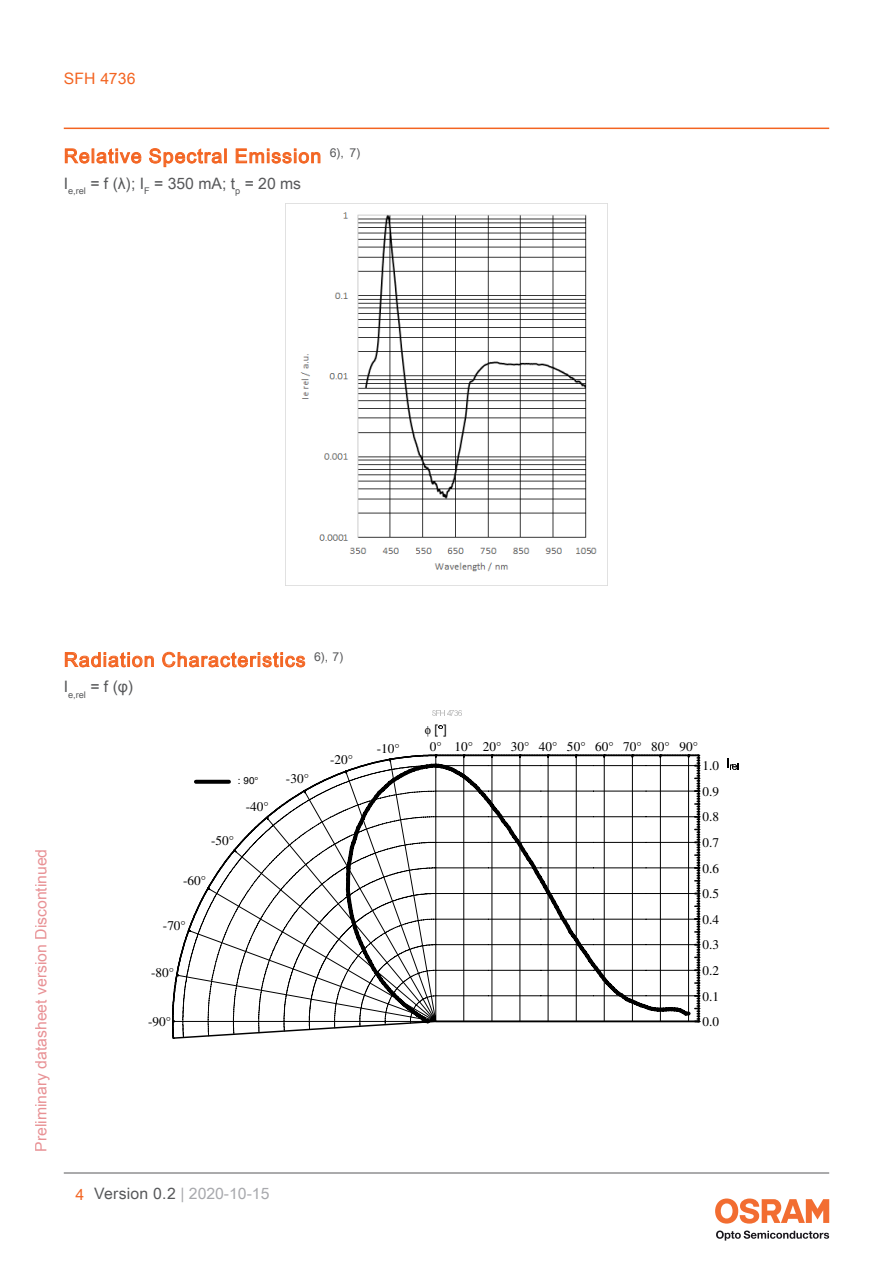
<style>
.page{position:relative;width:893px;height:1263px;background:#fff}
.page>*{position:absolute;margin:0;border:0;box-sizing:border-box;transform-origin:0 0}
.t1{font:19.5px "Arial Unicode MS";letter-spacing:.055em;color:#f36421}
.t2{font:15.75px "Arial Unicode MS";color:#d1232a}
.t3{font:15.75px "Arial Unicode MS";color:#57585a}
.t4{font:15.75px "Arial Unicode MS";color:#a8a9ad}
.t5{font:15.75px "Arial Unicode MS";letter-spacing:.005em;color:#f36421}
.t6{font:13.35px "Times";color:#000}
.t7{font:13.2px "Helvetica";color:#000}
.t8{font:9.9px "Helvetica";color:#000}
.s1{color:#f36421}
.s2{color:#57585a}
</style>
<div class="page">
<hr style="left:64px;top:128px;width:765px;height:1px;background:#f36421">
<hr style="left:64px;top:1173px;width:765px;height:1px;background:#57585a">
<svg style="left:716px;top:1230px;width:113px;height:10px"></svg>
<svg style="left:715px;top:1198px;width:114px;height:25px"></svg>
<svg style="left:65px;top:148px;width:77px;height:16px"></svg>
<svg style="left:149px;top:148px;width:74px;height:19px"></svg>
<div style="left:224px;top:148px;width:3px;height:15px;border:1px solid #f36421"></div>
<svg style="left:235px;top:148px;width:86px;height:16px"></svg>
<img style="left:285px;top:204px;width:322px;height:382px">
<svg style="left:65px;top:652px;width:89px;height:16px"></svg>
<svg style="left:162px;top:651px;width:144px;height:17px"></svg>
<svg style="left:432px;top:710px;width:29px;height:6px"></svg>
<svg style="left:182px;top:851px;width:162px;height:187px"></svg>
<svg style="left:233px;top:808px;width:44px;height:61px"></svg>
<svg style="left:728px;top:758px;width:10px;height:12px"></svg>
<svg style="left:277px;top:754px;width:423px;height:274px"></svg>
<svg style="left:196px;top:780px;width:33px;height:4px"></svg>
<p class="t5" style="left:64px;top:67px;width:73px">SFH 4736</p>
<h1 class="t1" style="left:64px;top:142px;width:298px">Relative Spectral Emission <sup>6),</sup> <sup>7)</sup></h1>
<p class="t3" style="left:64px;top:172px;width:239px">I<sub>e,rel</sub> = f (λ); I<sub>F</sub> = 350 mA; t<sub>p</sub> = 20 ms</p>
<h1 class="t1" style="left:64px;top:645px;width:281px">Radiation Characteristics <sup>6),</sup> <sup>7)</sup></h1>
<p class="t3" style="left:64px;top:675px;width:71px">I<sub>e,rel</sub> = f (φ)</p>
<p class="t2" style="left:29px;top:1152px;width:304px;rotate:-90deg">Preliminary datasheet version Discontinued</p>
<p class="t8" style="left:238px;top:775px;width:22px">: 90°</p>
<p class="t6" style="left:211px;top:833px;width:24px">-50°</p>
<p class="t6" style="left:183px;top:873px;width:24px">-60°</p>
<p class="t6" style="left:246px;top:799px;width:25px">-40°</p>
<p class="t6" style="left:163px;top:918px;width:24px">-70°</p>
<p class="t6" style="left:151px;top:965px;width:24px">-80°</p>
<p class="t6" style="left:148px;top:1014px;width:24px">-90°</p>
<p class="t6" style="left:286px;top:771px;width:24px">-30°</p>
<p class="t6" style="left:330px;top:752px;width:24px">-20°</p>
<p class="t4" style="left:76px;top:1182px;width:195px"><span class="s1">4</span> <span class="s2">Version 0.2</span> | 2020-10-15</p>
<p class="t7" style="left:434px;top:722px;width:14px">[ ]</p>
<p class="t6" style="left:377px;top:741px;width:24px">-10°</p>
<p class="t6" style="left:430px;top:739px;width:270px">0° 10° 20° 30° 40° 50° 60° 70° 80° 90°</p>
<p class="t6" style="left:702px;top:758px;width:18px">1.0</p>
<p class="t6" style="left:702px;top:784px;width:18px">0.9</p>
<p class="t6" style="left:702px;top:809px;width:18px">0.8</p>
<p class="t6" style="left:702px;top:835px;width:18px">0.7</p>
<p class="t6" style="left:702px;top:861px;width:18px">0.6</p>
<p class="t6" style="left:702px;top:886px;width:18px">0.5</p>
<p class="t6" style="left:702px;top:912px;width:18px">0.4</p>
<p class="t6" style="left:702px;top:937px;width:18px">0.3</p>
<p class="t6" style="left:702px;top:963px;width:18px">0.2</p>
<p class="t6" style="left:702px;top:988px;width:18px">0.1</p>
<p class="t6" style="left:702px;top:1014px;width:18px">0.0</p>
</div>
